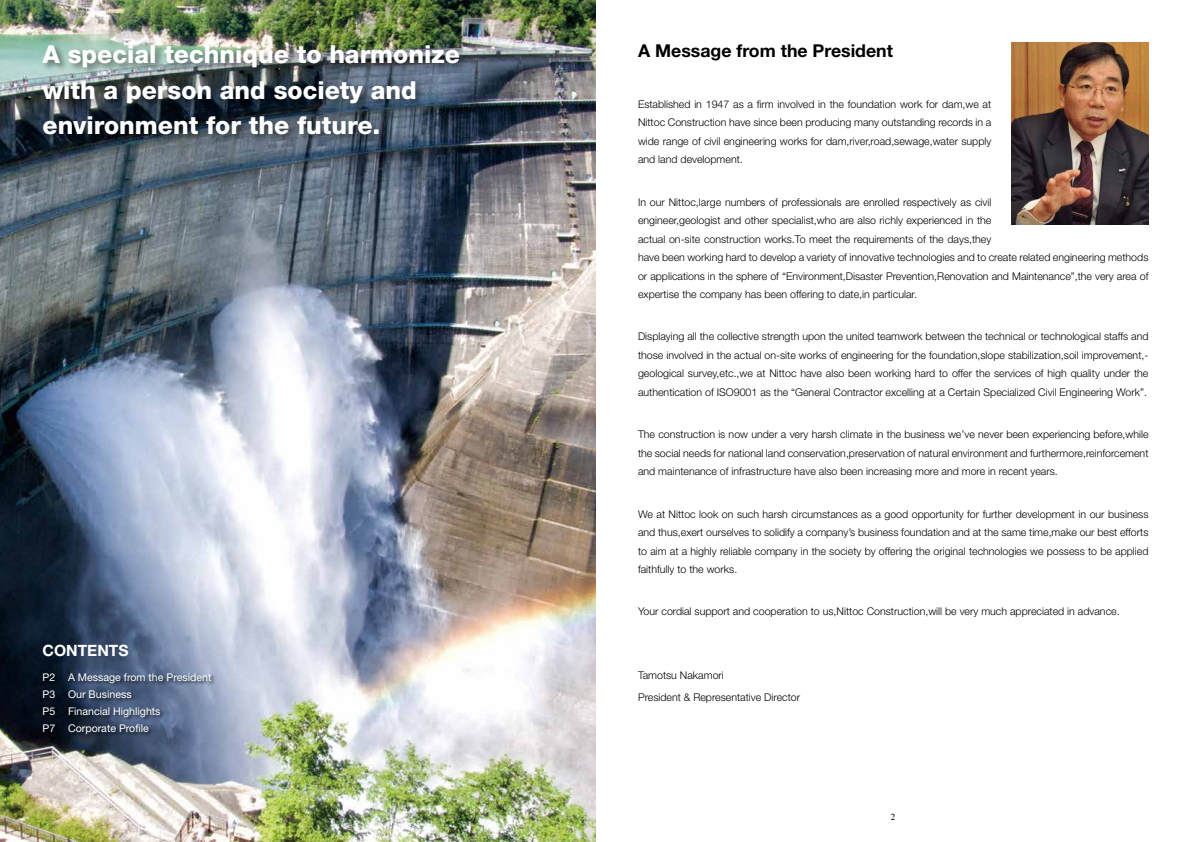
<style>
.page{position:relative;width:1191px;height:842px;background:#fff}
.page>*{position:absolute;margin:0;border:0;box-sizing:border-box;transform-origin:0 0}
.t1{font:800 24.8px/35.4px "Helvetica Neue LT Std";color:#fff}
.t2{font:700 17.7px "Helvetica Neue LT Std";color:#000}
.t3{font:700 15.6px "Helvetica Neue LT Std";color:#fff}
.t4{font:300 10.6px/18.4px "Helvetica Neue LT Std";color:#000;text-align:justify}
.t5{font:10.6px/17px "Helvetica Neue LT Std";color:#fff}
.t6{font:9.2px "Times New Roman";color:#000}
</style>
<div class="page">
<img style="left:0;top:0;width:595px;height:842px">
<img style="left:1011px;top:43px;width:137px;height:181px">
<div style="left:41px;top:44px;width:428px;height:100px;background:#000;opacity:.5"></div>
<div style="left:43px;top:672px;width:173px;height:67px;background:#000;opacity:.75"></div>
<h1 class="t1" style="left:43px;top:37px;width:419px">A special technique to harmonize with a person and society and environment for the future.</h1>
<h2 class="t2" style="left:638px;top:40px;width:256px">A Message from the President</h2>
<p class="t4" style="left:638px;top:95px;width:355px">Established in 1947 as a firm involved in the foundation work for dam,we at Nittoc Construction have since been producing many outstanding records in a wide range of civil engineering works for dam,river,road,sewage,water supply and land development.</p>
<p class="t4" style="left:638px;top:193px;width:512px;text-align:left">In our Nittoc,large numbers of professionals are enrolled respectively as civil<br>engineer,geologist and other specialist,who are also richly experienced in the<br>actual on-site construction works.To meet the requirements of the days,they<br>have been working hard to develop a variety of innovative technologies and to create related engineering methods or applications in the sphere of “Environment,Disaster Prevention,Renovation and Maintenance”,the very area of expertise the company has been offering to date,in particular.</p>
<p class="t4" style="left:638px;top:327px;width:512px">Displaying all the collective strength upon the united teamwork between the technical or technological staffs and those involved in the actual on-site works of engineering for the foundation,slope stabilization,soil improvement,- geological survey,etc.,we at Nittoc have also been working hard to offer the services of high quality under the authentication of ISO9001 as the “General Contractor excelling at a Certain Specialized Civil Engineering Work”.</p>
<p class="t4" style="left:638px;top:425px;width:512px">The construction is now under a very harsh climate in the business we’ve never been experiencing before,while the social needs for national land conservation,preservation of natural environment and furthermore,reinforcement and maintenance of infrastructure have also been increasing more and more in recent years.</p>
<p class="t4" style="left:638px;top:504px;width:512px">We at Nittoc look on such harsh circumstances as a good opportunity for further development in our business and thus,exert ourselves to solidify a company’s business foundation and at the same time,make our best efforts to aim at a highly reliable company in the society by offering the original technologies we possess to be applied faithfully to the works.</p>
<p class="t4" style="left:638px;top:602px;width:483px">Your cordial support and cooperation to us,Nittoc Construction,will be very much appreciated in advance.</p>
<h3 class="t3" style="left:43px;top:641px;width:88px">CONTENTS</h3>
<p class="t5" style="left:43px;top:668px;width:170px">P2 A Message from the President<br>P3 Our Business<br>P5 Financial Highlights<br>P7 Corporate Profile</p>
<p class="t4" style="left:638px;top:665px;width:164px;line-height:21.3px">Tamotsu Nakamori<br>President &amp; Representative Director</p>
<p class="t6" style="left:891px;top:810px;width:6px">2</p>
</div>
